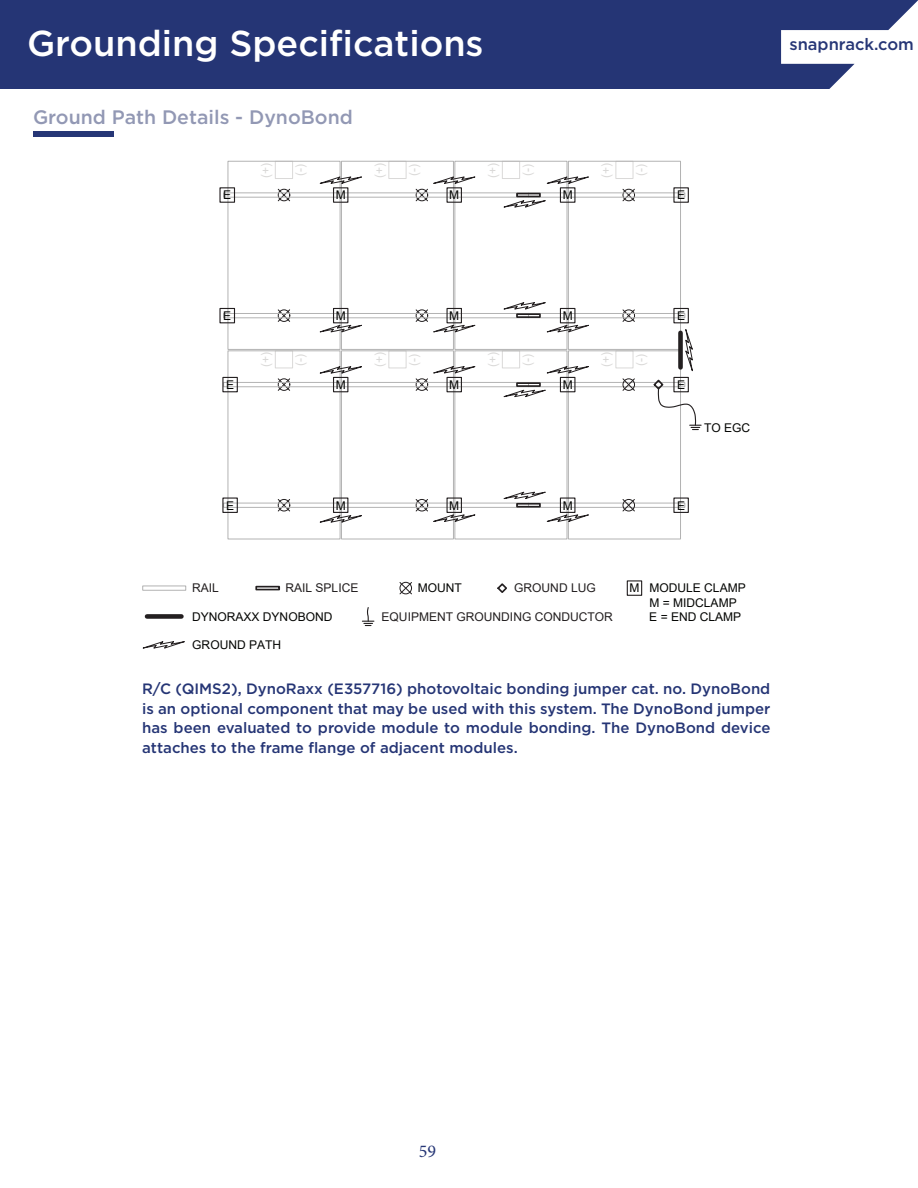
<style>
.page{position:relative;width:918px;height:1188px;background:#fff}
.page>*{position:absolute;margin:0;border:0;box-sizing:border-box;transform-origin:0 0}
.t1{font:500 36px "Gotham";color:#fff}
.t2{font:500 19.5px "Gotham";color:#9298b4}
.t3{font:18px "Minion Pro";color:#263676}
.t4{font:500 16.5px "Gotham";color:#263676}
.t5{font:500 15px/19.5px "Gotham";color:#253575;text-align:justify}
.t6{font:12px/14.5px "Arial";color:#040503}
.t7{font:12px "Arial";color:#231f20}
.t8{font:12px "Arial";color:#dad9d8}
</style>
<div class="page">
<div style="left:0;top:0;width:918px;height:107px;background:#253575"></div>
<svg style="left:781px;top:0;width:137px;height:90px"></svg>
<div style="left:0;top:90px;width:918px;height:18px;background:#fff"></div>
<div style="left:33px;top:131px;width:81px;height:6px;background:#263676"></div>
<svg style="left:277px;top:188px;width:14px;height:14px"></svg>
<svg style="left:622px;top:188px;width:13px;height:14px"></svg>
<svg style="left:277px;top:309px;width:14px;height:13px"></svg>
<svg style="left:622px;top:309px;width:14px;height:13px"></svg>
<svg style="left:277px;top:378px;width:14px;height:13px"></svg>
<svg style="left:277px;top:499px;width:14px;height:13px"></svg>
<div style="left:142px;top:586px;width:44px;height:5px;border:1px solid #b3b3b3"></div>
<svg style="left:142px;top:641px;width:43px;height:8px"></svg>
<svg style="left:497px;top:583px;width:10px;height:10px"></svg>
<svg style="left:362px;top:607px;width:12px;height:19px"></svg>
<div style="left:275px;top:161px;width:18px;height:18px;border:1px solid #dad9d8"></div>
<div style="left:228px;top:161px;width:113px;height:189px;border:1px solid #b3b3b3"></div>
<div style="left:275px;top:351px;width:18px;height:17px;border:1px solid #dad9d8"></div>
<div style="left:228px;top:350px;width:113px;height:189px;border:1px solid #b3b3b3"></div>
<div style="left:389px;top:161px;width:17px;height:18px;border:1px solid #dad9d8"></div>
<div style="left:341px;top:161px;width:113px;height:189px;border:1px solid #b3b3b3"></div>
<div style="left:389px;top:351px;width:17px;height:17px;border:1px solid #dad9d8"></div>
<div style="left:341px;top:350px;width:113px;height:189px;border:1px solid #b3b3b3"></div>
<div style="left:502px;top:161px;width:18px;height:18px;border:1px solid #dad9d8"></div>
<div style="left:454px;top:161px;width:113px;height:189px;border:1px solid #b3b3b3"></div>
<div style="left:616px;top:161px;width:17px;height:18px;border:1px solid #dad9d8"></div>
<div style="left:568px;top:161px;width:113px;height:189px;border:1px solid #b3b3b3"></div>
<div style="left:616px;top:351px;width:17px;height:17px;border:1px solid #dad9d8"></div>
<div style="left:568px;top:350px;width:113px;height:189px;border:1px solid #b3b3b3"></div>
<div style="left:223px;top:313px;width:462px;height:5px;border:1px solid #b3b3b3"></div>
<div style="left:223px;top:192px;width:462px;height:6px;border:1px solid #b3b3b3"></div>
<div style="left:223px;top:503px;width:462px;height:5px;border:1px solid #b3b3b3"></div>
<div style="left:223px;top:382px;width:462px;height:5px;border:1px solid #b3b3b3"></div>
<div style="left:333px;top:377px;width:15px;height:15px;border:1px solid #231f20"></div>
<div style="left:333px;top:497px;width:15px;height:16px;border:1px solid #231f20"></div>
<div style="left:333px;top:187px;width:15px;height:16px;border:1px solid #231f20"></div>
<div style="left:333px;top:308px;width:15px;height:15px;border:1px solid #231f20"></div>
<div style="left:447px;top:187px;width:15px;height:16px;border:1px solid #231f20"></div>
<div style="left:447px;top:308px;width:15px;height:15px;border:1px solid #231f20"></div>
<div style="left:560px;top:187px;width:15px;height:16px;border:1px solid #231f20"></div>
<div style="left:673px;top:187px;width:16px;height:16px;border:1px solid #231f20"></div>
<div style="left:673px;top:308px;width:16px;height:15px;border:1px solid #231f20"></div>
<div style="left:222px;top:377px;width:16px;height:15px;border:1px solid #231f20"></div>
<div style="left:222px;top:497px;width:16px;height:16px;border:1px solid #231f20"></div>
<div style="left:219px;top:187px;width:16px;height:16px;border:1px solid #231f20"></div>
<div style="left:219px;top:308px;width:16px;height:15px;border:1px solid #231f20"></div>
<div style="left:255px;top:586px;width:25px;height:4px;border:2px solid #231f20"></div>
<svg style="left:319px;top:513px;width:43px;height:11px"></svg>
<svg style="left:319px;top:323px;width:43px;height:11px"></svg>
<svg style="left:319px;top:175px;width:43px;height:11px"></svg>
<svg style="left:415px;top:309px;width:69px;height:25px"></svg>
<svg style="left:415px;top:175px;width:69px;height:27px"></svg>
<svg style="left:546px;top:175px;width:43px;height:11px"></svg>
<svg style="left:399px;top:581px;width:13px;height:14px"></svg>
<div style="left:627px;top:580px;width:15px;height:16px;border:1px solid #231f20"></div>
<svg style="left:319px;top:365px;width:43px;height:10px"></svg>
<svg style="left:495px;top:193px;width:59px;height:15px"></svg>
<svg style="left:495px;top:300px;width:102px;height:34px"></svg>
<div style="left:516px;top:193px;width:25px;height:4px;border:2px solid #231f20"></div>
<div style="left:516px;top:313px;width:25px;height:5px;border:2px solid #231f20"></div>
<div style="left:502px;top:351px;width:18px;height:17px;border:1px solid #dad9d8"></div>
<div style="left:454px;top:350px;width:113px;height:189px;border:1px solid #b3b3b3"></div>
<svg style="left:622px;top:378px;width:14px;height:13px"></svg>
<svg style="left:622px;top:499px;width:14px;height:13px"></svg>
<div style="left:673px;top:497px;width:16px;height:16px;border:1px solid #231f20"></div>
<svg style="left:495px;top:382px;width:59px;height:16px"></svg>
<svg style="left:495px;top:491px;width:59px;height:16px"></svg>
<div style="left:516px;top:382px;width:25px;height:5px;border:2px solid #231f20"></div>
<div style="left:516px;top:503px;width:25px;height:5px;border:2px solid #231f20"></div>
<svg style="left:415px;top:498px;width:69px;height:26px"></svg>
<svg style="left:415px;top:364px;width:69px;height:28px"></svg>
<svg style="left:546px;top:513px;width:43px;height:11px"></svg>
<svg style="left:546px;top:364px;width:43px;height:11px"></svg>
<div style="left:447px;top:377px;width:15px;height:15px;border:1px solid #231f20"></div>
<div style="left:447px;top:497px;width:15px;height:16px;border:1px solid #231f20"></div>
<div style="left:560px;top:377px;width:15px;height:15px;border:1px solid #231f20"></div>
<div style="left:560px;top:497px;width:15px;height:16px;border:1px solid #231f20"></div>
<svg style="left:652px;top:321px;width:49px;height:109px"></svg>
<div style="left:678px;top:333px;width:5px;height:34px;background:#231f20"></div>
<div style="left:147px;top:614px;width:34px;height:5px;background:#231f20"></div>
<h1 class="t1" style="left:27px;top:20px;width:458px">Grounding Specifications</h1>
<h2 class="t2" style="left:33px;top:104px;width:321px">Ground Path Details - DynoBond</h2>
<p class="t8" style="left:257px;top:178px;width:17px;rotate:-90deg">(+)</p>
<p class="t8" style="left:292px;top:176px;width:14px;rotate:-90deg">(-)</p>
<p class="t8" style="left:371px;top:178px;width:17px;rotate:-90deg">(+)</p>
<p class="t8" style="left:405px;top:176px;width:14px;rotate:-90deg">(-)</p>
<p class="t8" style="left:484px;top:178px;width:17px;rotate:-90deg">(+)</p>
<p class="t8" style="left:519px;top:176px;width:14px;rotate:-90deg">(-)</p>
<p class="t8" style="left:598px;top:178px;width:17px;rotate:-90deg">(+)</p>
<p class="t8" style="left:632px;top:176px;width:14px;rotate:-90deg">(-)</p>
<p class="t6" style="left:223px;top:188px;width:10px">E</p>
<p class="t6" style="left:336px;top:188px;width:12px">M</p>
<p class="t6" style="left:449px;top:188px;width:12px">M</p>
<p class="t6" style="left:563px;top:188px;width:12px">M</p>
<p class="t6" style="left:677px;top:188px;width:10px">E</p>
<p class="t4" style="left:789px;top:34px;width:126px">snapnrack.com</p>
<p class="t6" style="left:223px;top:308px;width:10px">E</p>
<p class="t6" style="left:336px;top:308px;width:12px">M</p>
<p class="t6" style="left:449px;top:308px;width:12px">M</p>
<p class="t6" style="left:563px;top:308px;width:12px">M</p>
<p class="t6" style="left:677px;top:308px;width:10px">E</p>
<p class="t8" style="left:257px;top:367px;width:17px;rotate:-90deg">(+)</p>
<p class="t8" style="left:292px;top:366px;width:14px;rotate:-90deg">(-)</p>
<p class="t8" style="left:371px;top:367px;width:17px;rotate:-90deg">(+)</p>
<p class="t8" style="left:405px;top:366px;width:14px;rotate:-90deg">(-)</p>
<p class="t8" style="left:484px;top:367px;width:17px;rotate:-90deg">(+)</p>
<p class="t8" style="left:519px;top:366px;width:14px;rotate:-90deg">(-)</p>
<p class="t8" style="left:598px;top:367px;width:17px;rotate:-90deg">(+)</p>
<p class="t8" style="left:632px;top:366px;width:14px;rotate:-90deg">(-)</p>
<p class="t6" style="left:226px;top:377px;width:10px">E</p>
<p class="t6" style="left:336px;top:377px;width:12px">M</p>
<p class="t6" style="left:449px;top:377px;width:12px">M</p>
<p class="t6" style="left:563px;top:377px;width:12px">M</p>
<p class="t6" style="left:677px;top:377px;width:10px">E</p>
<p class="t6" style="left:704px;top:420px;width:48px">TO EGC</p>
<p class="t6" style="left:226px;top:498px;width:10px">E</p>
<p class="t6" style="left:336px;top:498px;width:12px">M</p>
<p class="t6" style="left:449px;top:498px;width:12px">M</p>
<p class="t6" style="left:563px;top:498px;width:12px">M</p>
<p class="t6" style="left:677px;top:498px;width:10px">E</p>
<p class="t7" style="left:192px;top:580px;width:28px">RAIL</p>
<p class="t7" style="left:285px;top:580px;width:74px">RAIL SPLICE</p>
<p class="t7" style="left:514px;top:580px;width:83px">GROUND LUG</p>
<p class="t7" style="left:382px;top:608px;width:233px">EQUIPMENT GROUNDING CONDUCTOR</p>
<p class="t6" style="left:418px;top:581px;width:46px">MOUNT</p>
<p class="t6" style="left:649px;top:581px;width:98px;text-indent:-20px">M MODULE CLAMP<br>M = MIDCLAMP<br>E = END CLAMP</p>
<p class="t6" style="left:192px;top:609px;width:142px">DYNORAXX DYNOBOND</p>
<p class="t6" style="left:192px;top:638px;width:90px">GROUND PATH</p>
<p class="t5" style="left:142px;top:679px;width:630px">R/C (QIMS2), DynoRaxx (E357716) photovoltaic bonding jumper cat. no. DynoBond is an optional component that may be used with this system. The DynoBond jumper has been evaluated to provide module to module bonding. The DynoBond device attaches to the frame flange of adjacent modules.</p>
<p class="t3" style="left:419px;top:1139px;width:19px">59</p>
</div>
